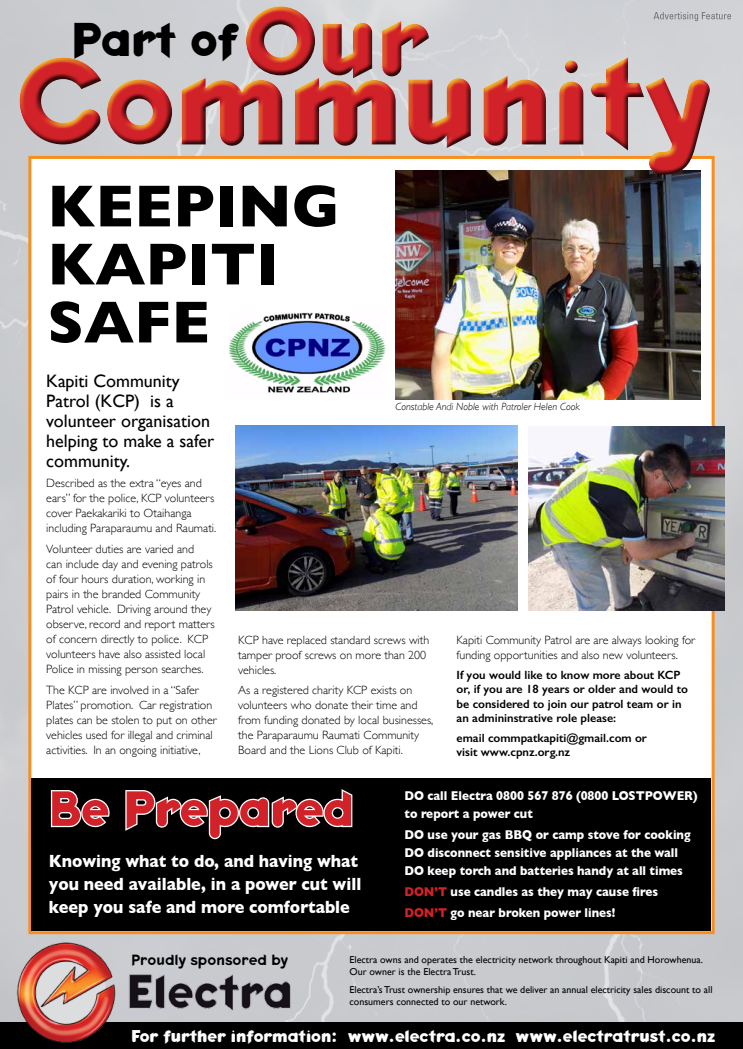
<style>
.page{position:relative;width:743px;height:1049px;background:#fff}
.page>*{position:absolute;margin:0;border:0;box-sizing:border-box;transform-origin:0 0}
.t1{font:700 60px/58px "Gill Sans";color:#000}
.t2{font:700 50px "Keedy Sans";color:#d22229}
.t3{font:700 48px "Keedy Sans";color:#000}
.t4{font:700 18px/23px "Gill Sans";color:#fff;scale:.9 1}
.t5{font:18px/20px "Gill Sans";color:#000}
.t6{font:700 17.3px "Keedy Sans";color:#fff}
.t7{font:15px "Keedy Sans Reg";color:#000}
.t8{font:700 13px/18px "Gill Sans";color:#fff;scale:.9 1}
.t9{font:300 12px/15px "Gill Sans";color:#000}
.t10{font:600 12px/14.4px "Gill Sans";color:#000}
.t11{font:italic 300 10.5px "Gill Sans";color:#000}
.t12{font:10px/12px "Gill Sans";color:#000}
.s1{color:#d22229}
</style>
<div class="page">
<img style="left:0;top:0;width:743px;height:1049px">
<div style="left:30px;top:157px;width:683px;height:776px;background:#fff"></div>
<div style="left:1px;top:1022px;width:742px;height:27px;background:#000"></div>
<svg style="left:653px;top:12px;width:78px;height:9px"></svg>
<div style="left:244px;top:4px;width:185px;height:71px;background:#fff200;opacity:.75"></div>
<div style="left:246px;top:17px;width:183px;height:61px;background:#000;opacity:.75"></div>
<img style="left:17px;top:941px;width:276px;height:102px">
<div style="left:32px;top:778px;width:679px;height:153px;background:#000"></div>
<svg style="left:50px;top:790px;width:60px;height:38px"></svg>
<svg style="left:125px;top:789px;width:228px;height:51px"></svg>
<img style="left:395px;top:175px;width:306px;height:224px">
<img style="left:235px;top:426px;width:282px;height:184px">
<img style="left:528px;top:427px;width:196px;height:183px">
<img style="left:230px;top:312px;width:156px;height:81px">
<div style="left:20px;top:55px;width:691px;height:120px;background:#000;opacity:.75"></div>
<h3 class="t3" style="left:72px;top:11px;width:167px">Part of</h3>
<h1 class="t1" style="left:47px;top:176px;width:294px">KEEPING<br>KAPITI<br>SAFE</h1>
<h3 class="t5" style="left:46px;top:370px;width:169px">Kapiti Community<br>Patrol (KCP) is a volunteer organisation helping to make a safer community.</h3>
<p class="t9" style="left:46px;top:475px;width:171px">Described as the extra “eyes and ears” for the police, KCP volunteers cover Paekakariki to Otaihanga including Paraparaumu and Raumati.</p>
<p class="t9" style="left:46px;top:541px;width:170px">Volunteer duties are varied and<br>can include day and evening patrols of four hours duration, working in pairs in the branded Community Patrol vehicle. Driving around they observe, record and report matters of concern directly to police. KCP volunteers have also assisted local Police in missing person searches.</p>
<p class="t9" style="left:46px;top:682px;width:172px">The KCP are involved in a “Safer Plates” promotion. Car registration plates can be stolen to put on other vehicles used for illegal and criminal activities. In an ongoing initiative,</p>
<p class="t11" style="left:395px;top:401px;width:186px">Constable Andi Noble with Patroler Helen Cook</p>
<p class="t9" style="left:238px;top:632px;width:193px">KCP have replaced standard screws with tamper proof screws on more than 200 vehicles.</p>
<p class="t9" style="left:238px;top:682px;width:197px">As a registered charity KCP exists on volunteers who donate their time and from funding donated by local businesses, the Paraparaumu Raumati Community Board and the Lions Club of Kapiti.</p>
<p class="t9" style="left:456px;top:632px;width:240px">Kapiti Community Patrol are are always looking for funding opportunities and also new volunteers.</p>
<p class="t10" style="left:456px;top:667px;width:233px">If you would like to know more about KCP or, if you are 18 years or older and would to be considered to join our patrol team or in an admininstrative role please:</p>
<p class="t10" style="left:456px;top:731px;width:192px">email commpatkapiti@gmail.com or visit www.cpnz.org.nz</p>
<h2 class="t2" style="left:50px;top:779px;width:305px">Be Prepared</h2>
<p class="t8" style="left:404px;top:786px;width:327px">DO call Electra 0800 567 876 (0800 LOSTPOWER) to report a power cut</p>
<p class="t8" style="left:404px;top:825px;width:319px">DO use your gas BBQ or camp stove for cooking<br>DO disconnect sensitive appliances at the wall<br>DO keep torch and batteries handy at all times</p>
<p class="t8" style="left:404px;top:880px;width:283px;line-height:20.8px"><span class="s1">DON’T</span> use candles as they may cause fires<br><span class="s1">DON’T</span> go near broken power lines!</p>
<h3 class="t4" style="left:49px;top:849px;width:348px">Knowing what to do, and having what you need available, in a power cut will keep you safe and more comfortable</h3>
<p class="t7" style="left:132px;top:951px;width:158px">Proudly sponsored by</p>
<p class="t12" style="left:349px;top:954px;width:355px">Electra owns and operates the electricity network throughout Kapiti and Horowhenua.<br>Our owner is the Electra Trust.</p>
<p class="t12" style="left:349px;top:983px;width:364px">Electra’s Trust ownership ensures that we deliver an annual electricity sales discount to all consumers connected to our network.</p>
<h3 class="t6" style="left:132px;top:1025px;width:585px">For further information: www.electra.co.nz www.electratrust.co.nz</h3>
</div>
